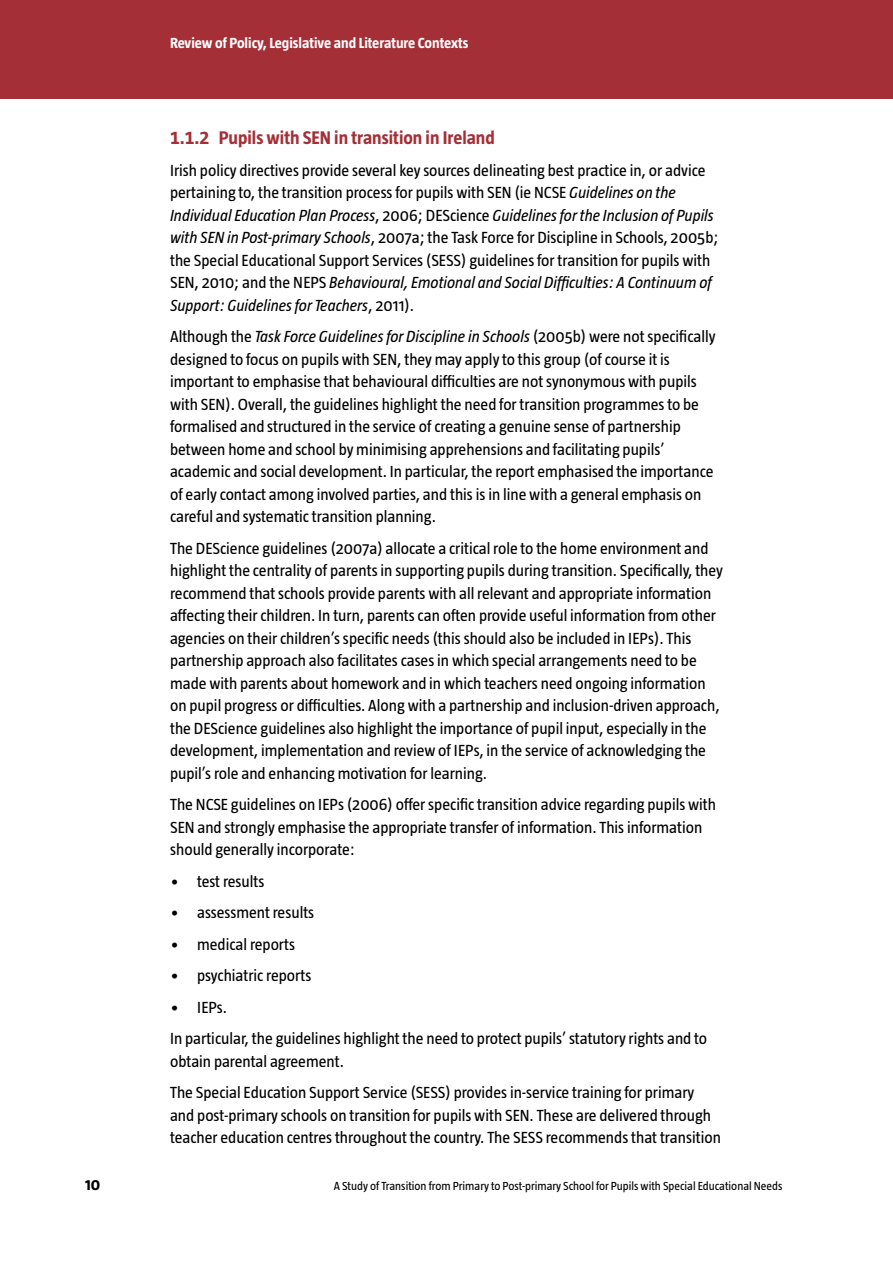
<style>
.page{position:relative;width:893px;height:1263px;background:#fff}
.page>*{position:absolute;margin:0;border:0;box-sizing:border-box;transform-origin:0 0}
.t1{font:700 18.75px "Taz";color:#a42f37}
.Body_Text{font:16.5px/22.5px "Taz";color:#000}
.t2{font:700 16.5px "Taz";color:#000}
.t3{font:700 15px "Taz";color:#fff}
.t4{font:12px "Taz";color:#000}
.s1{font-style:italic}
</style>
<div class="page">
<div style="left:0;top:0;width:893px;height:99px;background:#a42f37"></div>
<p class="t3" style="left:170px;top:35px;width:300px">Review of Policy, Legislative and Literature Contexts</p>
<p class="t1" style="left:170px;top:127px;width:326px">1.1.2 Pupils with SEN in transition in Ireland</p>
<p class="Body_Text" style="left:170px;top:158px;width:550px">Irish policy directives provide several key sources delineating best practice in, or advice pertaining to, the transition process for pupils with SEN (ie NCSE <span class="s1">Guidelines on the Individual Education Plan Process</span>, 2006; DEScience <span class="s1">Guidelines for the Inclusion of Pupils with SEN in Post-primary Schools</span>, 2007a; the Task Force for Discipline in Schools, 2005b; the Special Educational Support Services (SESS) guidelines for transition for pupils with SEN, 2010; and the NEPS <span class="s1">Behavioural, Emotional and Social Difficulties: A Continuum of Support: Guidelines for Teachers</span>, 2011).</p>
<p class="Body_Text" style="left:170px;top:325px;width:547px">Although the <span class="s1">Task Force Guidelines for Discipline in Schools</span> (2005b) were not specifically designed to focus on pupils with SEN, they may apply to this group (of course it is important to emphasise that behavioural difficulties are not synonymous with pupils with SEN). Overall, the guidelines highlight the need for transition programmes to be formalised and structured in the service of creating a genuine sense of partnership between home and school by minimising apprehensions and facilitating pupils’ academic and social development. In particular, the report emphasised the importance of early contact among involved parties, and this is in line with a general emphasis on careful and systematic transition planning.</p>
<p class="Body_Text" style="left:170px;top:536px;width:554px">The DEScience guidelines (2007a) allocate a critical role to the home environment and highlight the centrality of parents in supporting pupils during transition. Specifically, they recommend that schools provide parents with all relevant and appropriate information affecting their children. In turn, parents can often provide useful information from other agencies on their children’s specific needs (this should also be included in IEPs). This partnership approach also facilitates cases in which special arrangements need to be made with parents about homework and in which teachers need ongoing information on pupil progress or difficulties. Along with a partnership and inclusion-driven approach, the DEScience guidelines also highlight the importance of pupil input, especially in the development, implementation and review of IEPs, in the service of acknowledging the pupil’s role and enhancing motivation for learning.</p>
<p class="Body_Text" style="left:170px;top:793px;width:548px">The NCSE guidelines on IEPs (2006) offer specific transition advice regarding pupils with<br>SEN and strongly emphasise the appropriate transfer of information. This information should generally incorporate:</p>
<p class="Body_Text" style="left:170px;top:869px;width:96px">• test results</p>
<p class="Body_Text" style="left:170px;top:901px;width:146px">• assessment results</p>
<p class="Body_Text" style="left:170px;top:932px;width:127px">• medical reports</p>
<p class="Body_Text" style="left:170px;top:964px;width:143px">• psychiatric reports</p>
<p class="Body_Text" style="left:170px;top:995px;width:58px">• IEPs.</p>
<p class="Body_Text" style="left:170px;top:1027px;width:539px">In particular, the guidelines highlight the need to protect pupils’ statutory rights and to obtain parental agreement.</p>
<p class="Body_Text" style="left:170px;top:1081px;width:552px">The Special Education Support Service (SESS) provides in-service training for primary and post-primary schools on transition for pupils with SEN. These are delivered through teacher education centres throughout the country. The SESS recommends that transition</p>
<p class="t2" style="left:85px;top:1175px;width:17px">10</p>
<p class="t4" style="left:334px;top:1179px;width:450px">A Study of Transition from Primary to Post-primary School for Pupils with Special Educational Needs</p>
</div>
